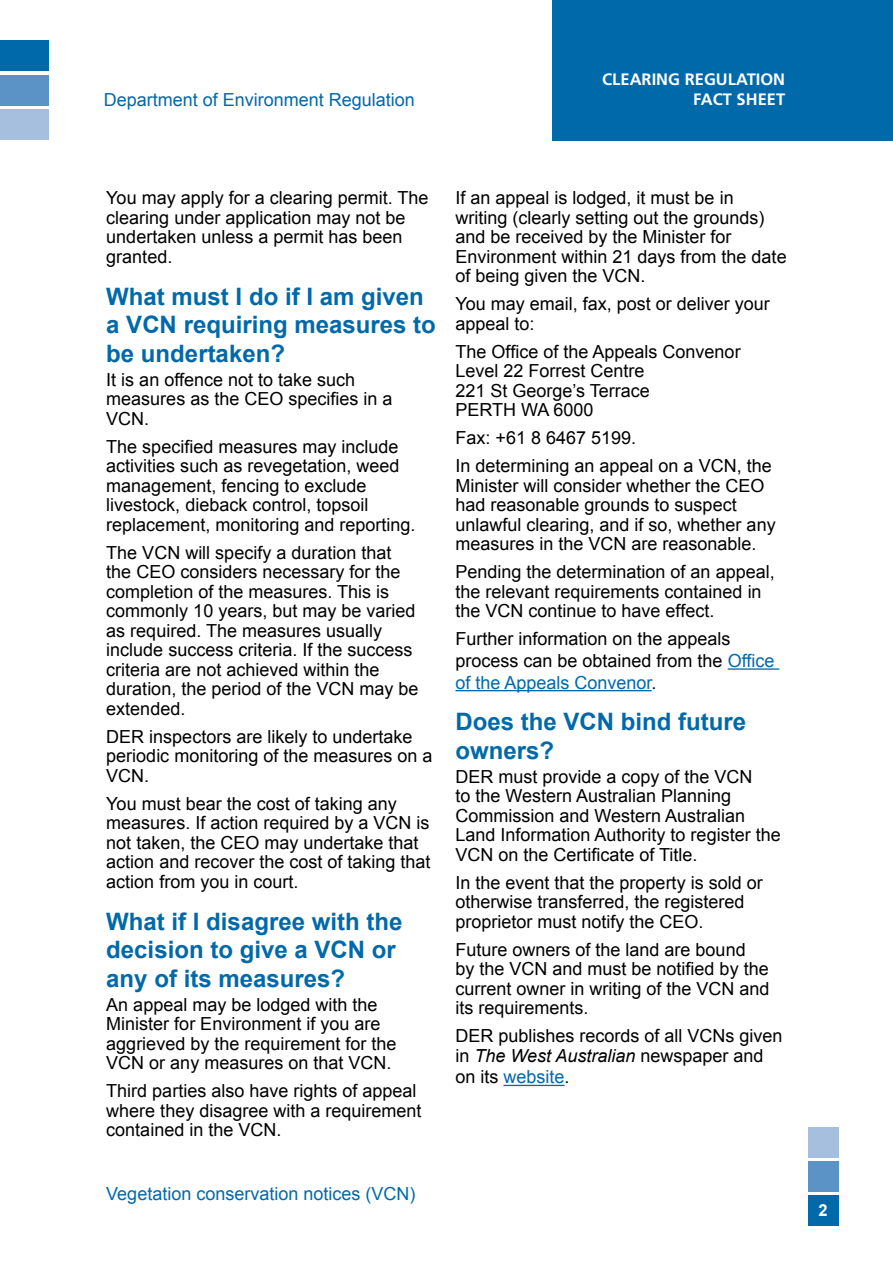
<style>
.page{position:relative;width:893px;height:1263px;background:#fff}
.page>*{position:absolute;margin:0;border:0;box-sizing:border-box;transform-origin:0 0}
.t1{font:700 24px/28.8px "Arial";color:#0069aa}
.t2{font:18px/19.5px "Arial";color:#000}
.t3{font:18px "Arial";color:#0069aa}
.t4{font:700 16.5px/19.8px "Frutiger LT Std";color:#fff;text-align:right}
.t5{font:700 16.5px "Arial";color:#fff}
.s1{color:#0069aa}
.s2{font-style:italic}
.s3{color:#000}
</style>
<div class="page">
<div style="left:0;top:40px;width:48px;height:31px;background:#0069aa"></div>
<div style="left:0;top:75px;width:48px;height:31px;background:#5c93c6"></div>
<div style="left:0;top:109px;width:48px;height:31px;background:#a6bfde"></div>
<div style="left:553px;top:0;width:340px;height:140px;background:#0069aa"></div>
<div style="left:808px;top:1195px;width:30px;height:30px;background:#0069aa"></div>
<div style="left:808px;top:1161px;width:30px;height:31px;background:#5c93c6"></div>
<div style="left:808px;top:1128px;width:30px;height:30px;background:#a6bfde"></div>
<hr style="left:728px;top:668px;width:51px;height:2px;background:#0069aa">
<hr style="left:455px;top:690px;width:197px;height:1px;background:#0069aa">
<hr style="left:503px;top:1085px;width:62px;height:1px;background:#0069aa">
<p class="t3" style="left:104px;top:87px;width:313px">Department of Environment Regulation</p>
<p class="t4" style="left:602px;top:70px;width:184px">CLEARING REGULATION<br>FACT SHEET</p>
<p class="t2" style="left:106px;top:189px;width:324px">You may apply for a clearing permit. The clearing under application may not be undertaken unless a permit has been granted.</p>
<h1 class="t1" style="left:106px;top:282px;width:331px">What must I do if I am given a VCN requiring measures to be undertaken?</h1>
<p class="t2" style="left:106px;top:370px;width:288px">It is an offence not to take such measures as the CEO specifies in a<br>VCN.</p>
<p class="t2" style="left:106px;top:437px;width:311px">The specified measures may include activities such as revegetation, weed management, fencing to exclude livestock, dieback control, topsoil replacement, monitoring and reporting.</p>
<p class="t2" style="left:106px;top:543px;width:314px">The VCN will specify a duration that the CEO considers necessary for the completion of the measures. This is commonly 10 years, but may be varied as required. The measures usually include success criteria. If the success criteria are not achieved within the duration, the period of the VCN may be extended.</p>
<p class="t2" style="left:106px;top:727px;width:328px">DER inspectors are likely to undertake periodic monitoring of the measures on a<br>VCN.</p>
<p class="t2" style="left:106px;top:794px;width:326px">You must bear the cost of taking any measures. If action required by a VCN is not taken, the CEO may undertake that action and recover the cost of taking that action from you in court.</p>
<h1 class="t1" style="left:106px;top:907px;width:298px">What if I disagree with the decision to give a VCN or any of its measures?</h1>
<p class="t2" style="left:106px;top:995px;width:292px">An appeal may be lodged with the Minister for Environment if you are aggrieved by the requirement for the VCN or any measures on that VCN.</p>
<p class="t2" style="left:106px;top:1081px;width:317px">Third parties also have rights of appeal where they disagree with a requirement contained in the VCN.</p>
<p class="t3" style="left:106px;top:1181px;width:311px">Vegetation conservation notices (VCN)</p>
<p class="t2" style="left:455px;top:189px;width:333px">If an appeal is lodged, it must be in writing (clearly setting out the grounds) and be received by the Minister for Environment within 21 days from the date of being given the VCN.</p>
<p class="t2" style="left:455px;top:295px;width:316px">You may email, fax, post or deliver your appeal to:</p>
<p class="t2" style="left:455px;top:342px;width:287px">The Office of the Appeals Convenor<br>Level 22 Forrest Centre<br>221 St George’s Terrace<br>PERTH WA 6000</p>
<p class="t2" style="left:455px;top:424px;width:318px;line-height:28px">Fax: +61 8 6467 5199.<br>In determining an appeal on a VCN, the</p>
<p class="t2" style="left:455px;top:476px;width:322px">Minister will consider whether the CEO had reasonable grounds to suspect unlawful clearing, and if so, whether any measures in the VCN are reasonable.</p>
<p class="t2" style="left:455px;top:563px;width:321px">Pending the determination of an appeal, the relevant requirements contained in the VCN continue to have effect.</p>
<p class="t2" style="left:455px;top:628px;width:320px;line-height:21.6px">Further information on the appeals process can be obtained from the <span class="s1">Office of the Appeals Convenor</span>.</p>
<h1 class="t1" style="left:455px;top:708px;width:292px">Does the VCN bind future owners?</h1>
<p class="t2" style="left:455px;top:767px;width:327px">DER must provide a copy of the VCN<br>to the Western Australian Planning Commission and Western Australian Land Information Authority to register the VCN on the Certificate of Title.</p>
<p class="t2" style="left:455px;top:873px;width:309px">In the event that the property is sold or otherwise transferred, the registered proprietor must notify the CEO.</p>
<p class="t2" style="left:455px;top:940px;width:316px">Future owners of the land are bound<br>by the VCN and must be notified by the current owner in writing of the VCN and its requirements.</p>
<p class="t2" style="left:455px;top:1026px;width:329px">DER publishes records of all VCNs given in <span class="s2">The West Australian</span> newspaper and</p>
<p class="t3" style="left:455px;top:1065px;width:116px"><span class="s3">on its</span> website<span class="s3">.</span></p>
<p class="t5" style="left:818px;top:1200px;width:11px">2</p>
</div>
